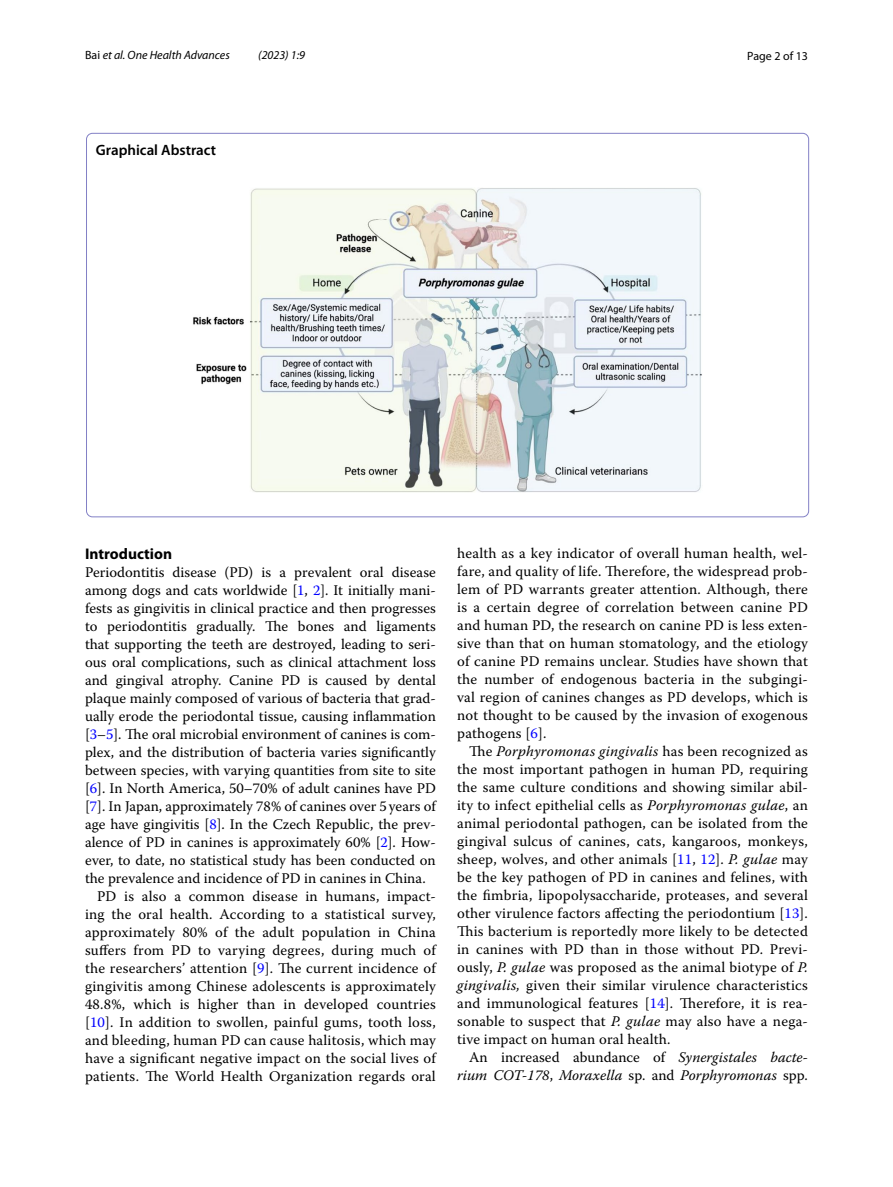
<style>
.page{position:relative;width:893px;height:1187px;background:#fff}
.page>*{position:absolute;margin:0;border:0;box-sizing:border-box;transform-origin:0 0}
.t1{font:700 15.45px "Myriad Pro";color:#000}
.t2{font:600 15px "Myriad Pro";color:#000}
.t3{font:14.7px/18px "Warnock Pro";letter-spacing:.005em;color:#000;text-align:justify}
.t4{font:italic 14.7px/18px "Warnock Pro";color:#000;text-align:right}
.t5{font:italic 12px "Myriad Pro";color:#000}
.t6{font:12px "Myriad Pro";color:#000}
.s1{font-style:normal}
.s2{color:#00f}
.s3{font-style:italic}
</style>
<div class="page">
<img style="left:193px;top:188px;width:509px;height:304px">
<p class="t5" style="left:85px;top:48px;width:146px"><span class="s1">Bai</span> et al. One Health Advances</p>
<p class="t5" style="left:258px;top:48px;width:48px">(2023) 1:9</p>
<p class="t6" style="left:747px;top:48px;width:62px">Page 2 of 13</p>
<p class="t2" style="left:96px;top:141px;width:122px">Graphical Abstract</p>
<p class="t1" style="left:85px;top:543px;width:89px">Introduction</p>
<p class="t3" style="left:85px;top:562px;width:352px">Periodontitis disease (PD) is a prevalent oral disease</p>
<p class="t3" style="left:85px;top:580px;width:352px">among dogs and cats worldwide [<span class="s2">1</span>, <span class="s2">2</span>]. It initially mani-</p>
<p class="t3" style="left:85px;top:598px;width:352px">fests as gingivitis in clinical practice and then progresses</p>
<p class="t3" style="left:85px;top:616px;width:352px">to periodontitis gradually. The bones and ligaments</p>
<p class="t3" style="left:85px;top:634px;width:352px">that supporting the teeth are destroyed, leading to seri-</p>
<p class="t3" style="left:85px;top:652px;width:352px">ous oral complications, such as clinical attachment loss</p>
<p class="t3" style="left:85px;top:670px;width:352px">and gingival atrophy. Canine PD is caused by dental</p>
<p class="t3" style="left:85px;top:688px;width:352px">plaque mainly composed of various of bacteria that grad-</p>
<p class="t3" style="left:85px;top:706px;width:352px">ually erode the periodontal tissue, causing inflammation</p>
<p class="t3" style="left:85px;top:724px;width:352px">[<span class="s2">3</span>–<span class="s2">5</span>]. The oral microbial environment of canines is com-</p>
<p class="t3" style="left:85px;top:742px;width:352px">plex, and the distribution of bacteria varies significantly</p>
<p class="t3" style="left:85px;top:760px;width:352px">between species, with varying quantities from site to site</p>
<p class="t3" style="left:85px;top:778px;width:352px">[<span class="s2">6</span>]. In North America, 50–70% of adult canines have PD</p>
<p class="t3" style="left:85px;top:796px;width:352px">[<span class="s2">7</span>]. In Japan, approximately 78% of canines over 5 years of</p>
<p class="t3" style="left:85px;top:814px;width:352px">age have gingivitis [<span class="s2">8</span>]. In the Czech Republic, the prev-</p>
<p class="t3" style="left:85px;top:832px;width:352px">alence of PD in canines is approximately 60% [<span class="s2">2</span>]. How-</p>
<p class="t3" style="left:85px;top:850px;width:352px">ever, to date, no statistical study has been conducted on</p>
<p class="t3" style="left:85px;top:868px;width:342px">the prevalence and incidence of PD in canines in China.</p>
<p class="t3" style="left:97px;top:886px;width:340px">PD is also a common disease in humans, impact-</p>
<p class="t3" style="left:85px;top:904px;width:352px">ing the oral health. According to a statistical survey,</p>
<p class="t3" style="left:85px;top:922px;width:352px">approximately 80% of the adult population in China</p>
<p class="t3" style="left:85px;top:940px;width:352px">suffers from PD to varying degrees, during much of</p>
<p class="t3" style="left:85px;top:958px;width:352px">the researchers’ attention [<span class="s2">9</span>]. The current incidence of</p>
<p class="t3" style="left:85px;top:976px;width:352px">gingivitis among Chinese adolescents is approximately</p>
<p class="t3" style="left:85px;top:994px;width:352px">48.8%, which is higher than in developed countries</p>
<p class="t3" style="left:85px;top:1012px;width:352px">[<span class="s2">10</span>]. In addition to swollen, painful gums, tooth loss,</p>
<p class="t3" style="left:85px;top:1030px;width:352px">and bleeding, human PD can cause halitosis, which may</p>
<p class="t3" style="left:85px;top:1048px;width:352px">have a significant negative impact on the social lives of</p>
<p class="t3" style="left:85px;top:1066px;width:352px">patients. The World Health Organization regards oral</p>
<p class="t3" style="left:457px;top:544px;width:352px">health as a key indicator of overall human health, wel&shy;fare, and quality of life. Therefore, the widespread prob&shy;lem of PD warrants greater attention. Although, there is a certain degree of correlation between canine PD and human PD, the research on canine PD is less exten&shy;sive than that on human stomatology, and the etiology of canine PD remains unclear. Studies have shown that the number of endogenous bacteria in the subgingi&shy;val region of canines changes as PD develops, which is not thought to be caused by the invasion of exogenous pathogens [<span class="s2">6</span>].</p>
<p class="t3" style="left:457px;top:742px;width:352px;text-indent:12px">The <span class="s3">Porphyromonas gingivalis</span> has been recognized as the most important pathogen in human PD, requiring the same culture conditions and showing similar abil&shy;ity to infect epithelial cells as <span class="s3">Porphyromonas gulae</span>, an animal periodontal pathogen, can be isolated from the gingival sulcus of canines, cats, kangaroos, monkeys, sheep, wolves, and other animals [<span class="s2">11</span>, <span class="s2">12</span>]. <span class="s3">P. gulae</span> may be the key pathogen of PD in canines and felines, with the fimbria, lipopolysaccharide, proteases, and several other virulence factors affecting the periodontium [<span class="s2">13</span>].<br>This bacterium is reportedly more likely to be detected in canines with PD than in those without PD. Previ&shy;ously, <span class="s3">P. gulae</span> was proposed as the animal biotype of <span class="s3">P. gingivalis,</span> given their similar virulence characteristics and immunological features [<span class="s2">14</span>]. Therefore, it is rea&shy;sonable to suspect that <span class="s3">P. gulae</span> may also have a nega&shy;tive impact on human oral health.</p>
<p class="t4" style="left:457px;top:1048px;width:352px"><span class="s1">An increased abundance of</span> Synergistales bacte&shy;rium COT-178<span class="s1">,</span> Moraxella <span class="s1">sp. and</span> Porphyromonas <span class="s1">spp.</span></p>
</div>
